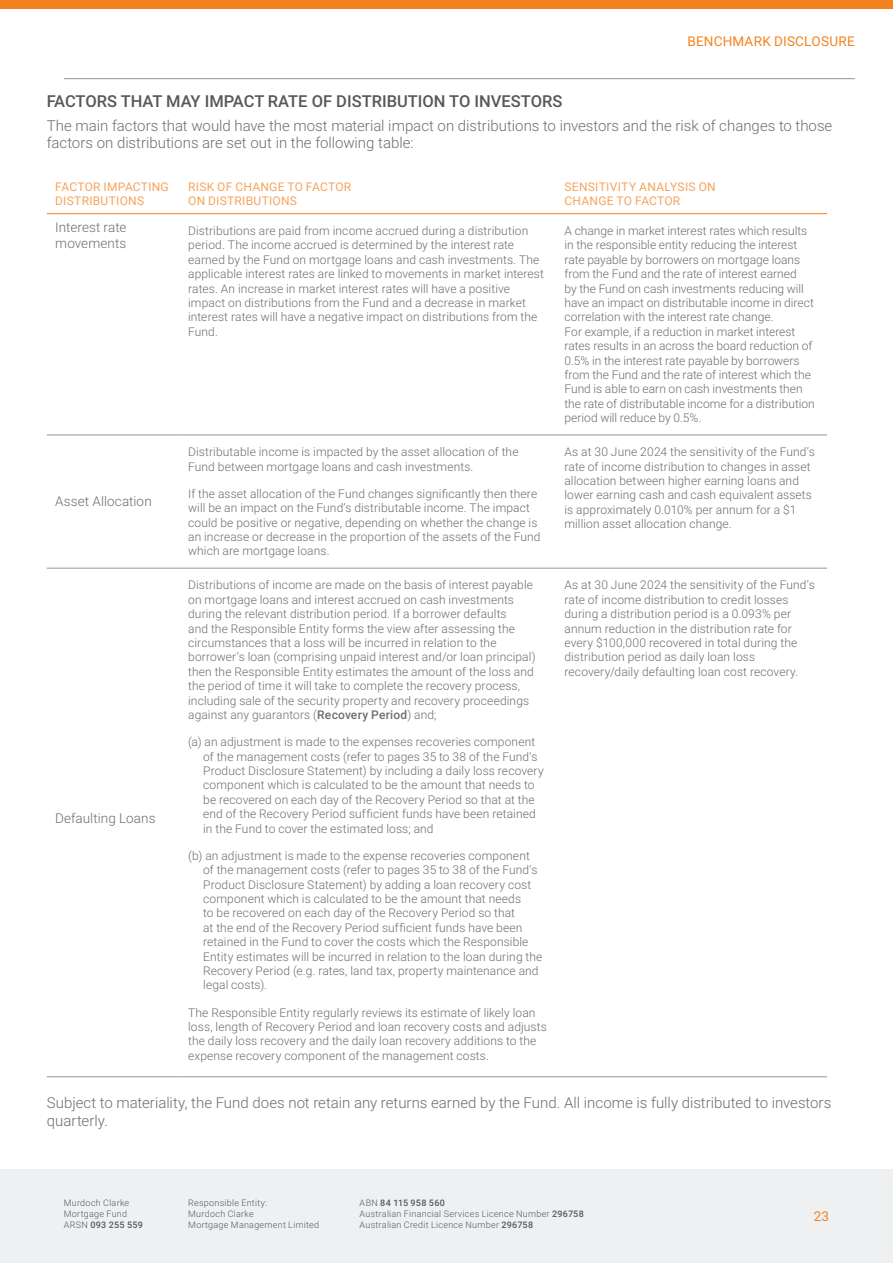
<style>
.page{position:relative;width:893px;height:1263px;background:#fff}
.page>*{position:absolute;margin:0;border:0;box-sizing:border-box;transform-origin:0 0}
.t1{font:500 16.5px "Roboto";color:#57585a}
.Body{font:300 15px/16.8px "Roboto";color:#6c6d70}
.Body_on_Orange{font:300 15px/18px "Roboto";color:#6c6d70}
.Table_Body{font:300 13.5px/16.2px "Roboto";letter-spacing:.005em;color:#6c6d70}
.Body-2{font:13.5px "Roboto";letter-spacing:.015em;color:#f58220}
.Table_Body-2{font:300 12px/14.4px "Roboto";letter-spacing:.01em;color:#6c6d70}
.Table_Heading_Clean{font:12px/14.4px "Roboto";letter-spacing:.02em;color:#f8a35c}
.Body-3{font:300 9px/10.8px "Roboto";letter-spacing:.03em;color:#57585a}
.s1{font-weight:500}
</style>
<div class="page">
<hr style="left:64px;top:78px;width:791px;height:1px;background:#939598">
<div style="left:0;top:0;width:893px;height:9px;background:#f58220"></div>
<div style="left:0;top:1169px;width:893px;height:94px;background:#eef0f2"></div>
<hr style="left:47px;top:1076px;width:133px;height:1px;background:#939598">
<hr style="left:180px;top:1076px;width:376px;height:1px;background:#939598">
<hr style="left:556px;top:1076px;width:271px;height:1px;background:#939598">
<hr style="left:47px;top:213px;width:133px;height:1px;background:#f58220">
<hr style="left:180px;top:213px;width:376px;height:1px;background:#f58220">
<hr style="left:556px;top:213px;width:271px;height:1px;background:#f58220">
<hr style="left:47px;top:435px;width:133px;height:1px;background:#939598">
<hr style="left:180px;top:435px;width:376px;height:1px;background:#939598">
<hr style="left:556px;top:435px;width:271px;height:1px;background:#939598">
<hr style="left:47px;top:568px;width:133px;height:1px;background:#939598">
<hr style="left:180px;top:568px;width:376px;height:1px;background:#939598">
<hr style="left:556px;top:568px;width:271px;height:1px;background:#939598">
<p class="Body-2" style="left:687px;top:31px;width:169px">BENCHMARK DISCLOSURE</p>
<h5 class="t1" style="left:47px;top:90px;width:517px">FACTORS THAT MAY IMPACT RATE OF DISTRIBUTION TO INVESTORS</h5>
<p class="Body" style="left:47px;top:117px;width:787px">The main factors that would have the most material impact on distributions to investors and the risk of changes to those factors on distributions are set out in the following table:</p>
<p class="Table_Heading_Clean" style="left:55px;top:179px;width:115px">FACTOR IMPACTING<br>DISTRIBUTIONS</p>
<p class="Table_Heading_Clean" style="left:188px;top:179px;width:165px">RISK OF CHANGE TO FACTOR<br>ON DISTRIBUTIONS</p>
<p class="Table_Heading_Clean" style="left:564px;top:179px;width:153px">SENSITIVITY ANALYSIS ON<br>CHANGE TO FACTOR</p>
<p class="Table_Body" style="left:55px;top:218px;width:73px">Interest rate movements</p>
<p class="Table_Body-2" style="left:188px;top:223px;width:357px">Distributions are paid from income accrued during a distribution period. The income accrued is determined by the interest rate earned by the Fund on mortgage loans and cash investments. The applicable interest rates are linked to movements in market interest rates. An increase in market interest rates will have a positive impact on distributions from the Fund and a decrease in market interest rates will have a negative impact on distributions from the Fund.</p>
<p class="Table_Body-2" style="left:564px;top:223px;width:252px">A change in market interest rates which results in the responsible entity reducing the interest rate payable by borrowers on mortgage loans from the Fund and the rate of interest earned<br>by the Fund on cash investments reducing will have an impact on distributable income in direct correlation with the interest rate change.<br>For example, if a reduction in market interest rates results in an across the board reduction of 0.5% in the interest rate payable by borrowers from the Fund and the rate of interest which the Fund is able to earn on cash investments then the rate of distributable income for a distribution period will reduce by 0.5%.</p>
<p class="Table_Body" style="left:55px;top:493px;width:98px">Asset Allocation</p>
<p class="Table_Body" style="left:55px;top:810px;width:102px">Defaulting Loans</p>
<p class="Table_Body-2" style="left:188px;top:444px;width:332px">Distributable income is impacted by the asset allocation of the<br>Fund between mortgage loans and cash investments.</p>
<p class="Table_Body-2" style="left:188px;top:486px;width:354px">If the asset allocation of the Fund changes significantly then there will be an impact on the Fund’s distributable income. The impact could be positive or negative, depending on whether the change is an increase or decrease in the proportion of the assets of the Fund which are mortgage loans.</p>
<p class="Table_Body-2" style="left:188px;top:577px;width:349px">Distributions of income are made on the basis of interest payable on mortgage loans and interest accrued on cash investments during the relevant distribution period. If a borrower defaults<br>and the Responsible Entity forms the view after assessing the circumstances that a loss will be incurred in relation to the borrower’s loan (comprising unpaid interest and/or loan principal) then the Responsible Entity estimates the amount of the loss and the period of time it will take to complete the recovery process, including sale of the security property and recovery proceedings against any guarantors (<span class="s1">Recovery Period</span>) and;</p>
<p class="Table_Body-2" style="left:203px;top:734px;width:342px;text-indent:-15px">(a) an adjustment is made to the expenses recoveries component of the management costs (refer to pages 35 to 38 of the Fund's Product Disclosure Statement) by including a daily loss recovery component which is calculated to be the amount that needs to be recovered on each day of the Recovery Period so that at the end of the Recovery Period sufficient funds have been retained in the Fund to cover the estimated loss; and</p>
<p class="Table_Body-2" style="left:203px;top:848px;width:341px;text-indent:-15px">(b) an adjustment is made to the expense recoveries component of the management costs (refer to pages 35 to 38 of the Fund's Product Disclosure Statement) by adding a loan recovery cost component which is calculated to be the amount that needs<br>to be recovered on each day of the Recovery Period so that<br>at the end of the Recovery Period sufficient funds have been retained in the Fund to cover the costs which the Responsible Entity estimates will be incurred in relation to the loan during the Recovery Period (e.g. rates, land tax, property maintenance and legal costs).</p>
<p class="Table_Body-2" style="left:188px;top:1005px;width:360px">The Responsible Entity regularly reviews its estimate of likely loan loss, length of Recovery Period and loan recovery costs and adjusts the daily loss recovery and the daily loan recovery additions to the expense recovery component of the management costs.</p>
<p class="Table_Body-2" style="left:564px;top:444px;width:252px">As at 30 June 2024 the sensitivity of the Fund’s rate of income distribution to changes in asset allocation between higher earning loans and lower earning cash and cash equivalent assets is approximately 0.010% per annum for a $1 million asset allocation change.</p>
<p class="Table_Body-2" style="left:564px;top:577px;width:252px">As at 30 June 2024 the sensitivity of the Fund’s rate of income distribution to credit losses during a distribution period is a 0.093% per annum reduction in the distribution rate for every $100,000 recovered in total during the distribution period as daily loan loss recovery/daily defaulting loan cost recovery.</p>
<p class="Body_on_Orange" style="left:47px;top:1093px;width:786px">Subject to materiality, the Fund does not retain any returns earned by the Fund. All income is fully distributed to investors quarterly.</p>
<p class="Body-3" style="left:188px;top:1197px;width:132px">Responsible Entity:<br>Murdoch Clarke<br>Mortgage Management Limited</p>
<p class="Body-3" style="left:64px;top:1197px;width:81px">Murdoch Clarke<br>Mortgage Fund<br>ARSN <span class="s1">093 255 559</span></p>
<p class="Body-3" style="left:360px;top:1197px;width:226px">ABN <span class="s1">84 115 958 560<br></span>Australian Financial Services Licence Number <span class="s1">296758<br></span>Australian Credit Licence Number <span class="s1">296758</span></p>
<p class="Body-2" style="left:814px;top:1207px;width:17px">23</p>
</div>
